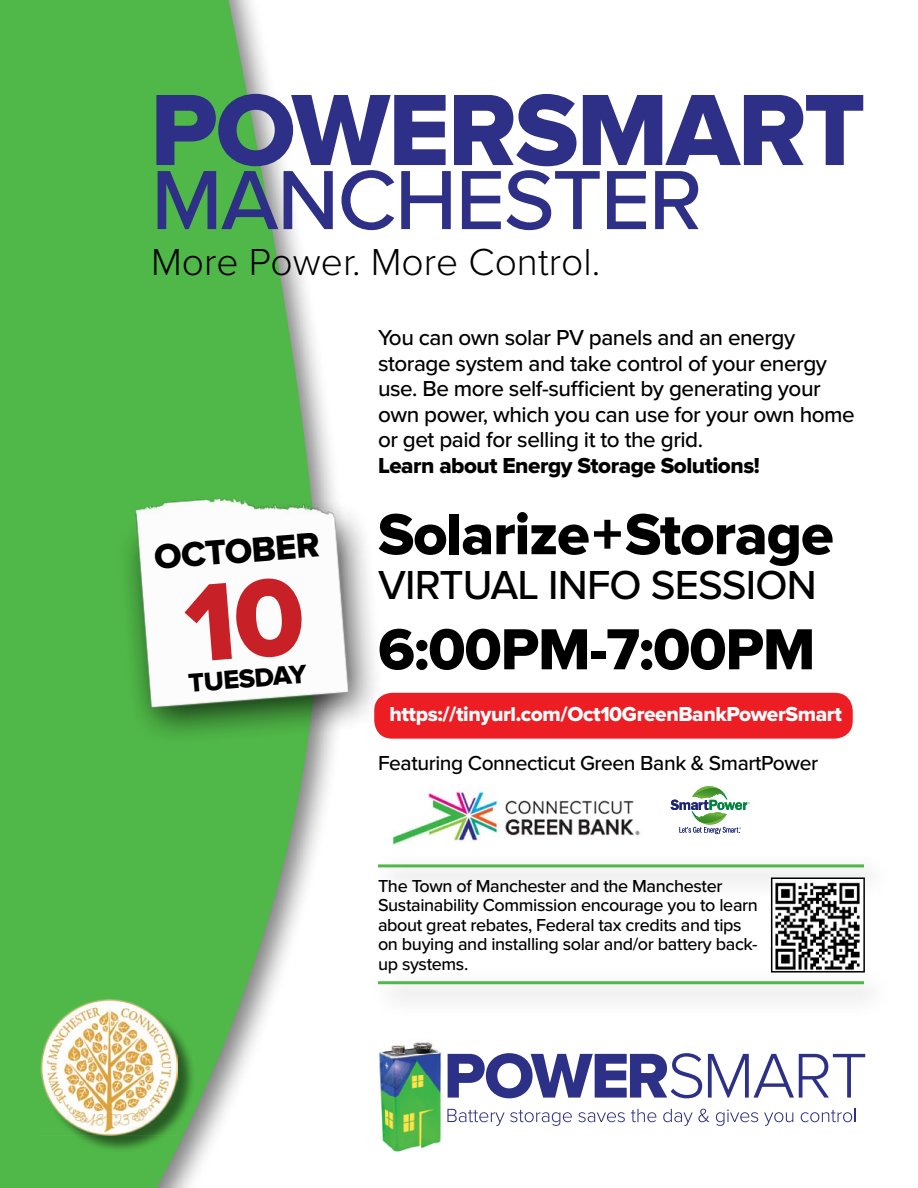
<style>
.page{position:relative;width:918px;height:1188px;background:#fff}
.page>*{position:absolute;margin:0;border:0;box-sizing:border-box;transform-origin:0 0}
.t1{font:105px "Proxima Nova Extrabld";letter-spacing:-.02em;color:#2e3087}
.t2{font:500 87px "Proxima Nova";letter-spacing:-.02em;color:#2e3087}
.t3{font:60px "Proxima Nova Extrabld";letter-spacing:-.02em;color:#000}
.t4{font:500 42px "Proxima Nova";letter-spacing:-.02em;color:#000}
.t5{font:300 39px "Proxima Nova";color:#000}
.t6{font:36px "Proxima Nova Extrabld";color:#000}
.t7{font:27px "Proxima Nova Extrabld";color:#000}
.t8{font:500 22.5px/25.5px "Proxima Nova";letter-spacing:-.02em;color:#000}
.t9{font:22.5px "Proxima Nova Extrabld";letter-spacing:-.02em;color:#000}
.t10{font:21px "Proxima Nova Extrabld";letter-spacing:-.02em;color:#fff}
.t11{font:500 21px "Proxima Nova";letter-spacing:-.02em;color:#000}
.t12{font:500 18px/19.5px "Proxima Nova";letter-spacing:-.02em;color:#000}
</style>
<div class="page">
<svg style="left:0;top:0;width:331px;height:1188px;background:#71c26a"></svg>
<img style="left:378px;top:1042px;width:70px;height:110px">
<svg style="left:448px;top:1053px;width:254px;height:45px"></svg>
<svg style="left:708px;top:1054px;width:157px;height:44px"></svg>
<svg style="left:447px;top:1109px;width:125px;height:17px"></svg>
<svg style="left:578px;top:1112px;width:47px;height:10px"></svg>
<svg style="left:631px;top:1109px;width:25px;height:13px"></svg>
<svg style="left:663px;top:1109px;width:46px;height:17px"></svg>
<svg style="left:716px;top:1109px;width:42px;height:17px"></svg>
<svg style="left:764px;top:1112px;width:29px;height:14px"></svg>
<svg style="left:801px;top:1109px;width:55px;height:13px"></svg>
<img style="left:109px;top:464px;width:310px;height:307px">
<div style="left:369px;top:852px;width:525px;height:48px;background:#f9f9f9"></div>
<hr style="left:378px;top:864px;width:486px;height:3px;background:#50b848">
<div style="left:374px;top:693px;width:479px;height:46px;background:#ed1d24;border-radius:18px"></div>
<div style="left:369px;top:969px;width:525px;height:48px;background:#f9f9f9"></div>
<hr style="left:378px;top:981px;width:486px;height:3px;background:#50b848">
<svg style="left:671px;top:786px;width:79px;height:48px"></svg>
<div style="left:43px;top:1002px;width:153px;height:152px;background:#000;opacity:.5"></div>
<img style="left:41px;top:1000px;width:136px;height:136px">
<img style="left:775px;top:882px;width:85px;height:88px">
<div style="left:771px;top:878px;width:94px;height:95px;border:2px solid #000"></div>
<img style="left:391px;top:789px;width:249px;height:56px">
<svg style="left:183px;top:576px;width:121px;height:86px"></svg>
<h1 class="t1" style="left:150px;top:70px;width:717px">POWERSMART</h1>
<h2 class="t2" style="left:151px;top:150px;width:553px">MANCHESTER</h2>
<h3 class="t5" style="left:151px;top:239px;width:451px">More Power. More Control.</h3>
<h3 class="t6" style="left:153px;top:536px;width:167px;rotate:-4deg">OCTOBER</h3>
<p class="t7" style="left:187px;top:668px;width:120px;rotate:-5deg">TUESDAY</p>
<p class="t8" style="left:378px;top:326px;width:478px">You can own solar PV panels and an energy storage system and take control of your energy use. Be more self-sufficient by generating your own power, which you can use for your own home or get paid for selling it to the grid.</p>
<p class="t9" style="left:378px;top:452px;width:383px">Learn about Energy Storage Solutions!</p>
<h3 class="t3" style="left:378px;top:500px;width:457px">Solarize+Storage</h3>
<h3 class="t4" style="left:378px;top:561px;width:440px">VIRTUAL INFO SESSION</h3>
<h3 class="t3" style="left:378px;top:615px;width:439px">6:00PM-7:00PM</h3>
<p class="t10" style="left:389px;top:702px;width:454px">https://tinyurl.com/Oct10GreenBankPowerSmart</p>
<p class="t11" style="left:378px;top:751px;width:442px">Featuring Connecticut Green Bank &amp; SmartPower</p>
<p class="t12" style="left:378px;top:876px;width:382px">The Town of Manchester and the Manchester Sustainability Commission encourage you to learn about great rebates, Federal tax credits and tips on buying and installing solar and/or battery back&shy;up systems.</p>
</div>
